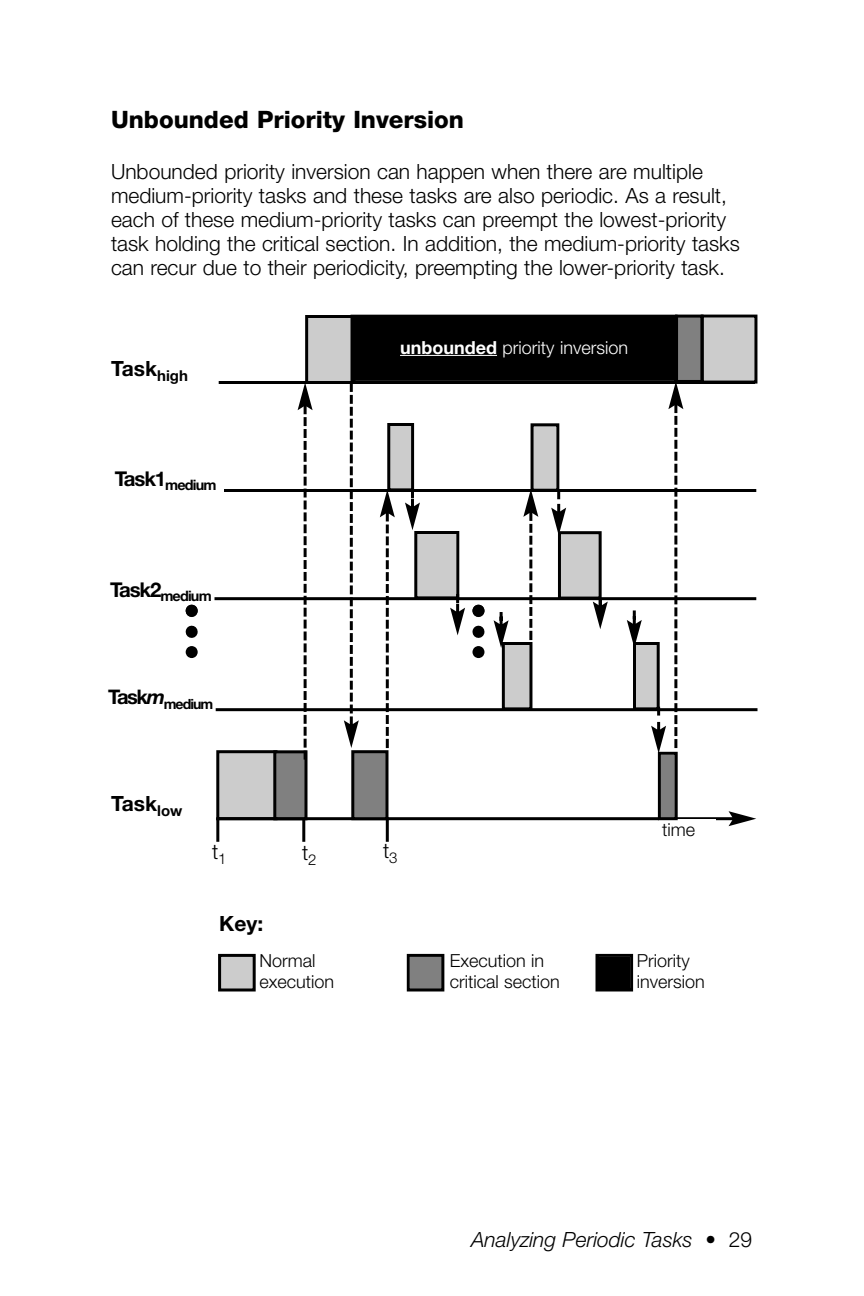
<style>
.page{position:relative;width:864px;height:1296px;background:#fff}
.page>*{position:absolute;margin:0;border:0;box-sizing:border-box;transform-origin:0 0}
.t1{font:800 24px "Helvetica Neue";color:#000}
.t2{font:300 21px/24px "Helvetica Neue";color:#000}
.t3{font:italic 300 21px "Helvetica Neue";color:#000}
.t4{font:700 21px "Helvetica Neue";color:#000}
.t5{font:300 18px/21.6px "Helvetica Neue";color:#000}
.t6{font:300 18px "Helvetica Neue";color:#fff}
.t7{font:700 14.4px "Helvetica Neue";letter-spacing:-.055em;color:#000}
.t8{font:700 14.1px "Helvetica Neue";letter-spacing:-.065em;color:#000}
.s1{font-weight:700}
.s2{font-style:normal}
</style>
<div class="page">
<hr style="left:219px;top:381px;width:536px;height:3px;background:#000">
<hr style="left:218px;top:489px;width:538px;height:3px;background:#000">
<hr style="left:216px;top:817px;width:518px;height:3px;background:#000">
<svg style="left:729px;top:811px;width:27px;height:15px"></svg>
<div style="left:112px;top:468px;width:112px;height:39px;background:#fff"></div>
<hr style="left:216px;top:818px;width:3px;height:24px;background:#000">
<hr style="left:302px;top:819px;width:3px;height:23px;background:#000">
<hr style="left:386px;top:817px;width:3px;height:25px;background:#000">
<div style="left:219px;top:753px;width:55px;height:64px;background:#ccc"></div>
<div style="left:216px;top:750px;width:62px;height:70px;border:3px solid #000"></div>
<div style="left:221px;top:957px;width:32px;height:31px;background:#ccc"></div>
<div style="left:218px;top:954px;width:38px;height:38px;border:3px solid #000"></div>
<div style="left:410px;top:957px;width:31px;height:31px;background:#808080"></div>
<div style="left:407px;top:954px;width:37px;height:38px;border:3px solid #000"></div>
<div style="left:598px;top:957px;width:32px;height:31px;background:#000"></div>
<div style="left:596px;top:954px;width:37px;height:38px;border:3px solid #000"></div>
<div style="left:661px;top:755px;width:14px;height:62px;background:#808080"></div>
<div style="left:658px;top:752px;width:20px;height:68px;border:3px solid #000"></div>
<div style="left:390px;top:426px;width:21px;height:62px;background:#ccc"></div>
<div style="left:387px;top:423px;width:27px;height:68px;border:3px solid #000"></div>
<div style="left:534px;top:426px;width:22px;height:63px;background:#ccc"></div>
<div style="left:531px;top:423px;width:28px;height:69px;border:3px solid #000"></div>
<div style="left:417px;top:534px;width:39px;height:62px;background:#ccc"></div>
<div style="left:414px;top:531px;width:45px;height:68px;border:3px solid #000"></div>
<div style="left:561px;top:534px;width:38px;height:63px;background:#ccc"></div>
<div style="left:558px;top:531px;width:44px;height:69px;border:3px solid #000"></div>
<div style="left:505px;top:645px;width:24px;height:62px;background:#ccc"></div>
<div style="left:502px;top:642px;width:30px;height:68px;border:3px solid #000"></div>
<div style="left:636px;top:645px;width:21px;height:62px;background:#ccc"></div>
<div style="left:633px;top:642px;width:27px;height:68px;border:3px solid #000"></div>
<div style="left:276px;top:753px;width:28px;height:64px;background:#808080"></div>
<div style="left:273px;top:750px;width:35px;height:70px;border:3px solid #000"></div>
<div style="left:354px;top:753px;width:32px;height:64px;background:#808080"></div>
<div style="left:351px;top:750px;width:37px;height:70px;border:3px solid #000"></div>
<div style="left:678px;top:318px;width:23px;height:62px;background:#808080"></div>
<div style="left:675px;top:315px;width:29px;height:68px;border:3px solid #000"></div>
<div style="left:308px;top:318px;width:44px;height:63px;background:#ccc"></div>
<div style="left:305px;top:315px;width:51px;height:69px;border:3px solid #000"></div>
<div style="left:704px;top:318px;width:50px;height:63px;background:#ccc"></div>
<div style="left:701px;top:315px;width:56px;height:69px;border:3px solid #000"></div>
<div style="left:354px;top:318px;width:321px;height:62px;background:#000"></div>
<hr style="left:400px;top:355px;width:97px;height:1px;background:#fff">
<div style="left:351px;top:315px;width:327px;height:68px;border:3px solid #000"></div>
<svg style="left:298px;top:383px;width:15px;height:377px"></svg>
<svg style="left:344px;top:383px;width:15px;height:365px"></svg>
<svg style="left:380px;top:490px;width:15px;height:258px"></svg>
<svg style="left:494px;top:612px;width:15px;height:36px"></svg>
<svg style="left:450px;top:594px;width:15px;height:41px"></svg>
<svg style="left:523px;top:489px;width:15px;height:151px"></svg>
<hr style="left:214px;top:597px;width:542px;height:3px;background:#000">
<hr style="left:216px;top:708px;width:542px;height:3px;background:#000">
<svg style="left:472px;top:605px;width:12px;height:33px"></svg>
<svg style="left:472px;top:646px;width:12px;height:12px"></svg>
<svg style="left:186px;top:605px;width:12px;height:33px"></svg>
<svg style="left:186px;top:646px;width:12px;height:12px"></svg>
<svg style="left:405px;top:489px;width:15px;height:41px"></svg>
<svg style="left:551px;top:490px;width:15px;height:45px"></svg>
<svg style="left:593px;top:600px;width:15px;height:29px"></svg>
<svg style="left:651px;top:381px;width:32px;height:372px"></svg>
<svg style="left:627px;top:610px;width:15px;height:38px"></svg>
<p class="t1" style="left:111px;top:111px;width:355px">Unbounded Priority Inversion</p>
<p class="t2" style="left:111px;top:162px;width:630px">Unbounded priority inversion can happen when there are multiple medium-priority tasks and these tasks are also periodic. As a result, each of these medium-priority tasks can preempt the lowest-priority task holding the critical section. In addition, the medium-priority tasks can recur due to their periodicity, preempting the lower-priority task.</p>
<p class="t4" style="left:111px;top:361px;width:78px">Task<sub>high</sub></p>
<p class="t7" style="left:115px;top:480px;width:103px"><sup>Task1</sup>medium</p>
<p class="t6" style="left:400px;top:341px;width:229px"><span class="s1">unbounded</span> priority inversion</p>
<p class="t7" style="left:110px;top:591px;width:103px"><sup>Task2</sup>medium</p>
<p class="t8" style="left:108px;top:699px;width:106px"><sup>Task</sup><sup>m</sup>medium</p>
<p class="t4" style="left:111px;top:796px;width:73px">Task<sub>low</sub></p>
<p class="t2" style="left:212px;top:841px;width:16px">t<sub>1</sub></p>
<p class="t2" style="left:302px;top:843px;width:16px">t<sub>2</sub></p>
<p class="t2" style="left:383px;top:841px;width:16px">t<sub>3</sub></p>
<p class="t4" style="left:219px;top:916px;width:45px">Key:</p>
<p class="t5" style="left:662px;top:821px;width:34px">time</p>
<p class="t5" style="left:260px;top:951px;width:76px">Normal execution</p>
<p class="t5" style="left:450px;top:951px;width:112px">Execution in critical section</p>
<p class="t5" style="left:637px;top:951px;width:69px">Priority inversion</p>
<p class="t3" style="left:471px;top:1232px;width:282px">Analyzing Periodic Tasks <span class="s2">• 29</span></p>
</div>
